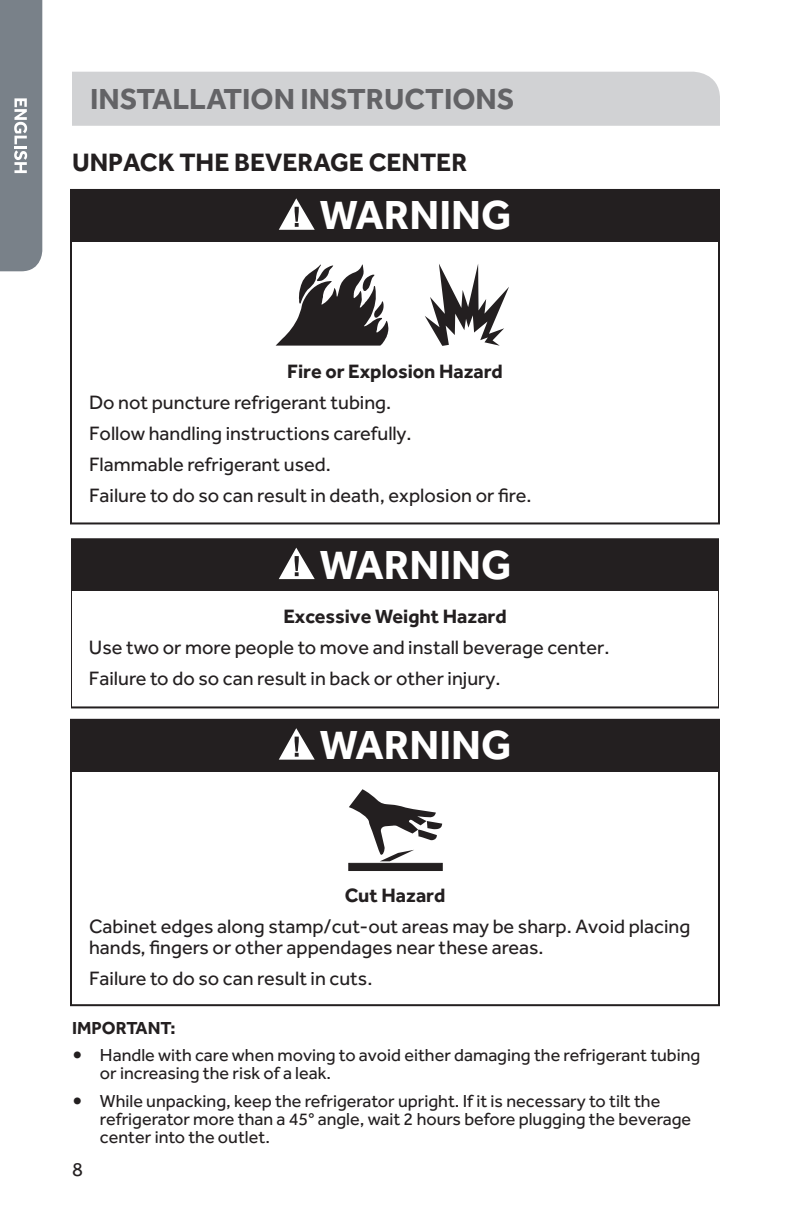
<style>
.page{position:relative;width:792px;height:1224px;background:#fff}
.page>*{position:absolute;margin:0;border:0;box-sizing:border-box;transform-origin:0 0}
.t1{font:700 42px "Effra";color:#fff}
.t2{font:700 30px "Effra";color:#636366}
.t3{font:700 26px "Effra";color:#231f20}
.t4{font:20px/31px "Effra";color:#231f20}
.t5{font:700 20px "Effra";color:#231f20}
.t6{font:18px/18px "Effra";color:#231f20}
.t7{font:700 18px "Effra";color:#231f20}
.s1{font-weight:700;font-size:24px}
</style>
<div class="page">
<div style="left:0;top:0;width:42px;height:271px;background:#798189"></div>
<div style="left:72px;top:72px;width:648px;height:54px;background:#d1d2d4"></div>
<div style="left:70px;top:189px;width:650px;height:335px;border:2px solid #231f20"></div>
<div style="left:71px;top:190px;width:648px;height:52px;background:#231f20"></div>
<svg style="left:279px;top:198px;width:36px;height:32px"></svg>
<svg style="left:425px;top:264px;width:84px;height:82px"></svg>
<svg style="left:276px;top:265px;width:113px;height:81px"></svg>
<div style="left:71px;top:538px;width:648px;height:170px;border:2px solid #231f20"></div>
<div style="left:71px;top:539px;width:648px;height:52px;background:#231f20"></div>
<svg style="left:279px;top:548px;width:36px;height:31px"></svg>
<div style="left:70px;top:719px;width:650px;height:287px;border:2px solid #231f20"></div>
<div style="left:71px;top:720px;width:648px;height:52px;background:#231f20"></div>
<svg style="left:279px;top:728px;width:36px;height:32px"></svg>
<svg style="left:349px;top:789px;width:93px;height:72px"></svg>
<div style="left:349px;top:863px;width:93px;height:8px;background:#231f20;border:1px solid #231f20"></div>
<h2 class="t2" style="left:90px;top:81px;width:426px">INSTALLATION INSTRUCTIONS</h2>
<h3 class="t3" style="left:72px;top:146px;width:397px">UNPACK THE BEVERAGE CENTER</h3>
<h1 class="t1" style="left:320px;top:190px;width:193px">WARNING</h1>
<p class="t5" style="left:287px;top:359px;width:217px">Fire or Explosion Hazard</p>
<p class="t4" style="left:89px;top:386px;width:444px">Do not puncture refrigerant tubing.<br>Follow handling instructions carefully.<br>Flammable refrigerant used.<br>Failure to do so can result in death, explosion or fire.</p>
<h1 class="t1" style="left:320px;top:539px;width:193px">WARNING</h1>
<p class="t5" style="left:283px;top:604px;width:225px">Excessive Weight Hazard</p>
<p class="t4" style="left:89px;top:632px;width:522px">Use two or more people to move and install beverage center.<br>Failure to do so can result in back or other injury.</p>
<h1 class="t1" style="left:320px;top:720px;width:193px">WARNING</h1>
<p class="t5" style="left:345px;top:883px;width:102px">Cut Hazard</p>
<p class="t4" style="left:89px;top:916px;width:603px;line-height:21px">Cabinet edges along stamp/cut-out areas may be sharp. Avoid placing hands, fingers or other appendages near these areas.</p>
<p class="t4" style="left:89px;top:963px;width:285px">Failure to do so can result in cuts.</p>
<p class="t7" style="left:72px;top:1017px;width:105px">IMPORTANT:</p>
<p class="t6" style="left:100px;top:1046px;width:602px;text-indent:-28px"><span class="s1">•</span> Handle with care when moving to avoid either damaging the refrigerant tubing or increasing the risk of a leak.</p>
<p class="t6" style="left:100px;top:1092px;width:593px;text-indent:-28px"><span class="s1">•</span> While unpacking, keep the refrigerator upright. If it is necessary to tilt the refrigerator more than a 45° angle, wait 2 hours before plugging the beverage center into the outlet.</p>
<p class="t4" style="left:72px;top:1153px;width:12px">8</p>
</div>
